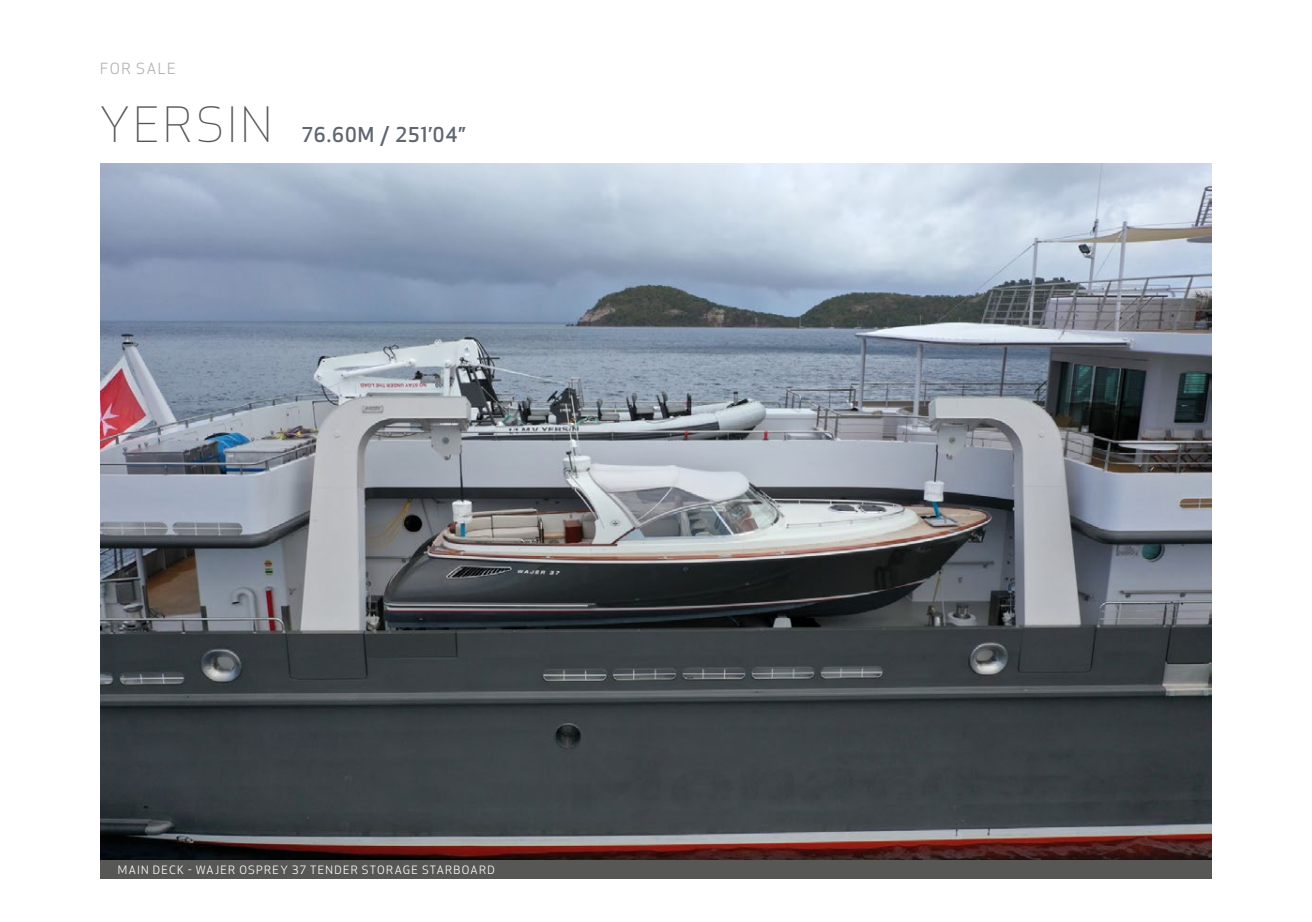
<style>
.page{position:relative;width:1312px;height:922px;background:#fff}
.page>*{position:absolute;margin:0;border:0;box-sizing:border-box;transform-origin:0 0}
.t1{font:300 47.5px "Apex New";letter-spacing:.085em;color:#575756}
.t2{font:500 20px "Apex New";letter-spacing:.05em;color:#5e6671}
.t3{font:15px "Apex New";letter-spacing:.1em;color:#b3b2b2}
.t4{font:11.25px "Apex New";letter-spacing:.11em;color:#fff}
</style>
<div class="page">
<div style="left:100px;top:859px;width:1111px;height:20px;background:#575756"></div>
<img style="left:100px;top:164px;width:1111px;height:695px">
<h3 class="t3" style="left:100px;top:59px;width:77px">FOR SALE</h3>
<h1 class="t1" style="left:100px;top:96px;width:173px">YERSIN</h1>
<h2 class="t2" style="left:302px;top:121px;width:165px">76.60M / 251’04”</h2>
<p class="t4" style="left:118px;top:862px;width:378px">MAIN DECK - WAJER OSPREY 37 TENDER STORAGE STARBOARD</p>
</div>
